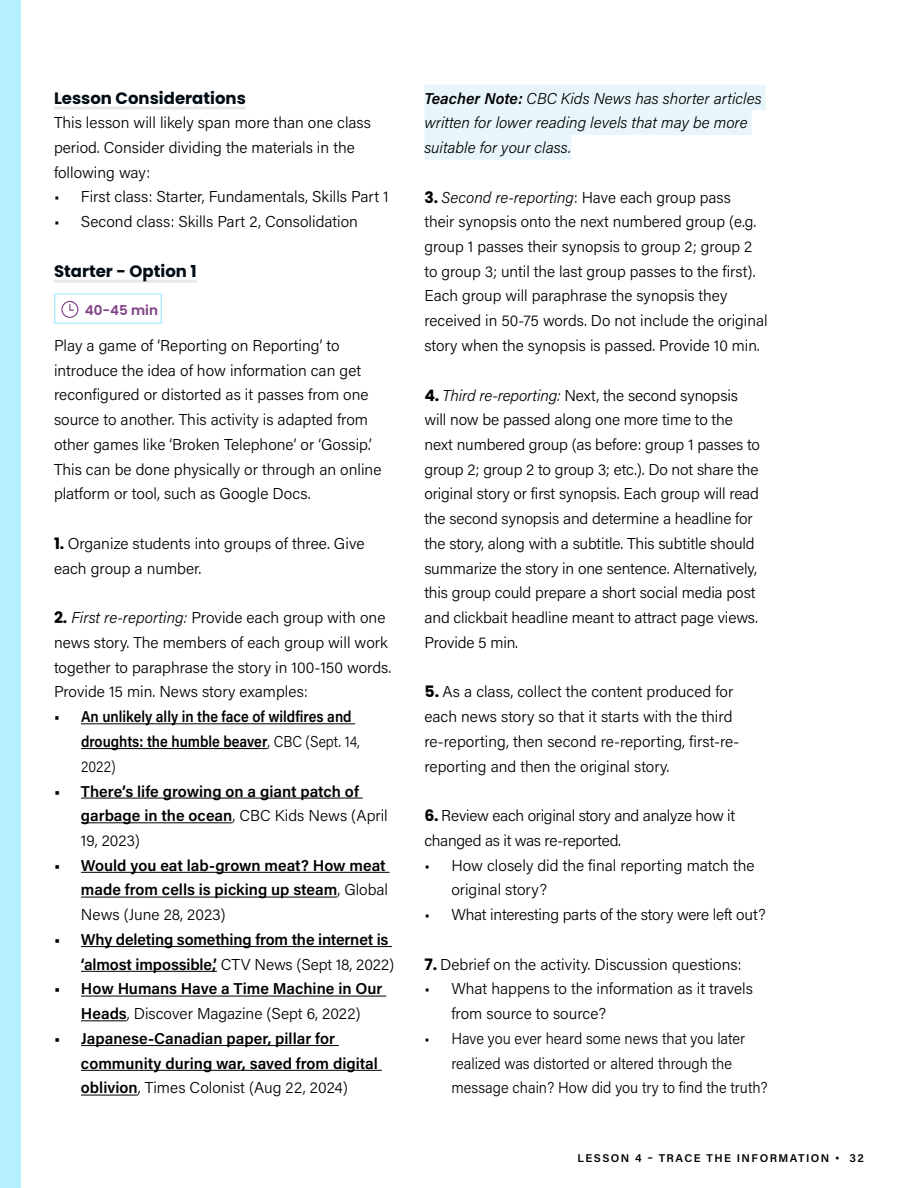
<style>
.page{position:relative;width:918px;height:1188px;background:#fff}
.page>*{position:absolute;margin:0;border:0;box-sizing:border-box;transform-origin:0 0}
.t1{font:700 16.5px "Poppins";color:#000c14}
.t2{font:300 15.75px/24.8px "Acumin Pro";color:#000}
.t3{font:600 15.75px/24.8px "Acumin Pro";color:#000}
.t4{font:300 15.75px/24.8px "Acumin Pro";color:#000;scale:.94 1}
.t5{font:italic 300 15.75px/24.8px "Acumin Pro";color:#000}
.t6{font:600 15.75px/24.8px "Acumin Pro";color:#000;scale:.9 1}
.t7{font:300 15.75px/24.8px "Acumin Pro";letter-spacing:-.02em;color:#000}
.t8{font:600 13.5px "Poppins";color:#7d3e84}
.t9{font:600 11.25px "Acumin Pro";letter-spacing:.13em;color:#000}
.s1{font-family:"Poppins";font-weight:700}
.s2{font-style:italic}
.s3{font-weight:300}
.s4{font-weight:600}
</style>
<div class="page">
<hr style="left:54px;top:106px;width:192px;height:4px;background:#ededee">
<hr style="left:54px;top:280px;width:143px;height:3px;background:#e6e7e8">
<hr style="left:81px;top:723px;width:274px;height:1px;background:#000">
<hr style="left:81px;top:748px;width:186px;height:1px;background:#000">
<hr style="left:81px;top:798px;width:282px;height:1px;background:#000">
<hr style="left:81px;top:822px;width:151px;height:1px;background:#000">
<hr style="left:81px;top:872px;width:309px;height:1px;background:#000">
<hr style="left:81px;top:897px;width:256px;height:1px;background:#000">
<hr style="left:81px;top:946px;width:311px;height:1px;background:#000">
<hr style="left:81px;top:971px;width:136px;height:1px;background:#000">
<hr style="left:81px;top:996px;width:305px;height:1px;background:#000">
<hr style="left:81px;top:1020px;width:46px;height:1px;background:#000">
<hr style="left:81px;top:1045px;width:258px;height:1px;background:#000">
<hr style="left:81px;top:1070px;width:301px;height:1px;background:#000">
<hr style="left:81px;top:1095px;width:57px;height:1px;background:#000">
<div style="left:424px;top:85px;width:342px;height:25px;background:#e8f6fb"></div>
<div style="left:424px;top:110px;width:328px;height:25px;background:#e8f6fb"></div>
<div style="left:424px;top:134px;width:147px;height:26px;background:#e8f6fb"></div>
<div style="left:0;top:0;width:21px;height:1188px;background:#b5f0fe"></div>
<div style="left:54px;top:293px;width:108px;height:31px;background:#fff;border:2px solid #b5f0fe"></div>
<svg style="left:62px;top:301px;width:16px;height:16px"></svg>
<div style="left:61px;top:301px;width:17px;height:17px;border:1px solid #7d3e84;border-radius:50%"></div>
<svg style="left:69px;top:303px;width:6px;height:8px"></svg>
<p class="t1" style="left:54px;top:88px;width:193px">Lesson Considerations</p>
<p class="t2" style="left:54px;top:110px;width:319px">This lesson will likely span more than one class period. Consider dividing the materials in the following way:</p>
<p class="t2" style="left:54px;top:184px;width:336px">• First class: Starter, Fundamentals, Skills Part 1</p>
<p class="t2" style="left:54px;top:209px;width:306px">• Second class: Skills Part 2, Consolidation</p>
<p class="t1" style="left:54px;top:261px;width:144px">Starter - Option 1</p>
<p class="t8" style="left:85px;top:303px;width:75px">40-45 min</p>
<p class="t2" style="left:54px;top:333px;width:329px">Play a game of ‘Reporting on Reporting’ to introduce the idea of how information can get reconfigured or distorted as it passes from one source to another. This activity is adapted from other games like ‘Broken Telephone’ or ‘Gossip.’ This can be done physically or through an online platform or tool, such as Google Docs.</p>
<p class="t2" style="left:54px;top:530px;width:312px"><span class="s1">1.</span> Organize students into groups of three. Give each group a number.</p>
<p class="t2" style="left:54px;top:605px;width:339px"><span class="s1">2.</span> <span class="s2">First re-reporting:</span> Provide each group with one news story. The members of each group will work together to paraphrase the story in 100-150 words.<br>Provide 15 min. News story examples:</p>
<p class="t6" style="left:81px;top:704px;width:311px;text-indent:-27px">• An unlikely ally in the face of wildfires and droughts: the humble beaver<span class="s3">, CBC (Sept. 14,<br>2022)</span></p>
<p class="t3" style="left:81px;top:778px;width:308px;text-indent:-27px">• There’s life growing on a giant patch of garbage in the ocean<span class="s3">, CBC Kids News (April<br>19, 2023)</span></p>
<p class="t3" style="left:81px;top:852px;width:309px;text-indent:-27px">• Would you eat lab-grown meat? How meat made from cells is picking up steam<span class="s3">, Global<br>News (June 28, 2023)</span></p>
<p class="t3" style="left:81px;top:926px;width:315px;text-indent:-27px">• Why deleting something from the internet is ‘almost impossible,’ <span class="s3">CTV News (Sept 18, 2022)</span></p>
<p class="t3" style="left:54px;top:976px;width:330px;text-align:center">• How Humans Have a Time Machine in Our<br>Heads<span class="s3">, Discover Magazine (Sept 6, 2022)</span></p>
<p class="t3" style="left:81px;top:1025px;width:298px;text-indent:-27px">• Japanese-Canadian paper, pillar for community during war, saved from digital oblivion<span class="s3">, Times Colonist (Aug 22, 2024)</span></p>
<p class="t5" style="left:424px;top:85px;width:339px"><span class="s4">Teacher Note:</span> CBC Kids News has shorter articles written for lower reading levels that may be more suitable for your class.</p>
<p class="t2" style="left:424px;top:184px;width:345px"><span class="s1">3.</span> <span class="s2">Second re-reporting</span>: Have each group pass<br>their synopsis onto the next numbered group (e.g. group 1 passes their synopsis to group 2; group 2 to group 3; until the last group passes to the first).<br>Each group will paraphrase the synopsis they received in 50-75 words. Do not include the original story when the synopsis is passed. Provide 10 min.</p>
<p class="t2" style="left:424px;top:382px;width:337px"><span class="s1">4.</span> <span class="s2">Third re-reporting:</span> Next, the second synopsis will now be passed along one more time to the next numbered group (as before: group 1 passes to group 2; group 2 to group 3; etc.). Do not share the original story or first synopsis. Each group will read the second synopsis and determine a headline for the story, along with a subtitle. This subtitle should summarize the story in one sentence. Alternatively, this group could prepare a short social media post and clickbait headline meant to attract page views.<br>Provide 5 min.</p>
<p class="t2" style="left:424px;top:679px;width:317px"><span class="s1">5.</span> As a class, collect the content produced for each news story so that it starts with the third re-reporting, then second re-reporting, first-re&shy;reporting and then the original story.</p>
<p class="t7" style="left:424px;top:803px;width:312px"><span class="s1">6.</span> Review each original story and analyze how it changed as it was re-reported.</p>
<p class="t2" style="left:451px;top:852px;width:305px;text-indent:-27px">• How closely did the final reporting match the original story?</p>
<p class="t2" style="left:424px;top:902px;width:343px">• What interesting parts of the story were left out?</p>
<p class="t2" style="left:424px;top:951px;width:319px"><span class="s1">7.</span> Debrief on the activity. Discussion questions:</p>
<p class="t2" style="left:451px;top:976px;width:303px;text-indent:-27px">• What happens to the information as it travels from source to source?</p>
<p class="t4" style="left:451px;top:1026px;width:338px;text-indent:-27px">• Have you ever heard some news that you later realized was distorted or altered through the message chain? How did you try to find the truth?</p>
<p class="t9" style="left:578px;top:1151px;width:288px">LESSON 4 – TRACE THE INFORMATION • 32</p>
</div>
